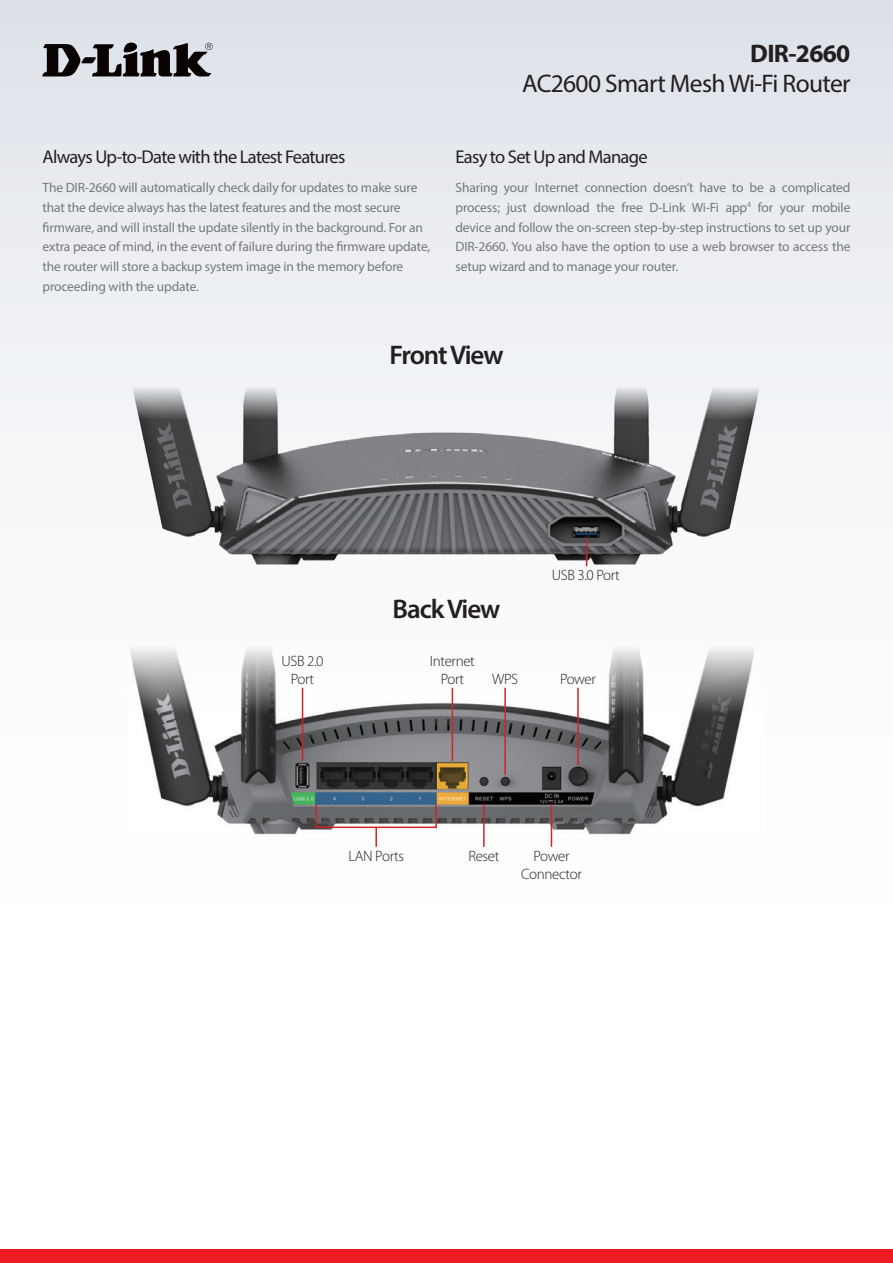
<style>
.page{position:relative;width:893px;height:1263px;background:#fff}
.page>*{position:absolute;margin:0;border:0;box-sizing:border-box;transform-origin:0 0}
.Image_Title{font:600 27px "Myriad Pro";letter-spacing:-.04em;color:#231f20}
.t1{font:25.5px "Myriad Pro";letter-spacing:-.025em;color:#231f20}
.t2{font:700 25.5px "Myriad Pro";letter-spacing:-.025em;color:#231f20}
.Description_Topic{font:18.6px "Myriad Pro";letter-spacing:-.04em;color:#231f20}
.Image_Caption{font:300 15px/18px "Myriad Pro";letter-spacing:-.025em;color:#231f20;text-align:center}
.Description_Topic-2{font:13.5px/20px "Myriad Pro";letter-spacing:-.01em;color:#74787d}
.Description_Text{font:13.5px/20px "Myriad Pro";letter-spacing:-.01em;color:#74787d;text-align:justify}
</style>
<div class="page">
<div style="left:0;top:1249px;width:893px;height:14px;background:#ee1d23"></div>
<div style="left:0;top:0;width:893px;height:1099px;background:linear-gradient(to bottom,#e3e6ec,#fff)"></div>
<svg style="left:42px;top:43px;width:171px;height:34px;background:#6b6a6d"></svg>
<img style="left:127px;top:639px;width:638px;height:196px">
<div style="left:315px;top:804px;width:122px;height:24px;border:2px solid #d1232a"></div>
<hr style="left:375px;top:827px;width:2px;height:20px;background:#d1232a">
<hr style="left:551px;top:804px;width:1px;height:43px;background:#d1232a">
<hr style="left:452px;top:688px;width:1px;height:73px;background:#d1232a">
<img style="left:127px;top:385px;width:638px;height:184px">
<svg style="left:586px;top:539px;width:1px;height:27px"></svg>
<hr style="left:302px;top:688px;width:1px;height:73px;background:#d1232a">
<hr style="left:483px;top:804px;width:2px;height:43px;background:#d1232a">
<hr style="left:504px;top:688px;width:2px;height:87px;background:#d1232a">
<hr style="left:577px;top:688px;width:2px;height:77px;background:#d1232a">
<p class="Description_Topic" style="left:43px;top:145px;width:304px">Always Up-to-Date with the Latest Features</p>
<p class="Description_Topic-2" style="left:43px;top:177px;width:389px">The DIR-2660 will automatically check daily for updates to make sure that the device always has the latest features and the most secure firmware, and will install the update silently in the background. For an extra peace of mind, in the event of failure during the firmware update, the router will store a backup system image in the memory before proceeding with the update.</p>
<h2 class="t2" style="left:750px;top:36px;width:102px">DIR-2660</h2>
<h2 class="t1" style="left:522px;top:67px;width:330px">AC2600 Smart Mesh Wi-Fi Router</h2>
<p class="Description_Topic" style="left:455px;top:145px;width:194px">Easy to Set Up and Manage</p>
<p class="Description_Text" style="left:455px;top:177px;width:396px">Sharing your Internet connection doesn’t have to be a complicated process; just download the free D-Link Wi-Fi app<sup>4</sup> for your mobile device and follow the on-screen step-by-step instructions to set up your DIR-2660. You also have the option to use a web browser to access the setup wizard and to manage your router.</p>
<p class="Image_Title" style="left:389px;top:338px;width:116px">Front View</p>
<p class="Image_Caption" style="left:282px;top:653px;width:44px">USB 2.0</p>
<p class="Image_Caption" style="left:291px;top:671px;width:25px">Port</p>
<p class="Image_Title" style="left:392px;top:591px;width:110px">Back View</p>
<p class="Image_Caption" style="left:430px;top:653px;width:47px">Internet<br>Port</p>
<p class="Image_Caption" style="left:492px;top:671px;width:28px">WPS</p>
<p class="Image_Caption" style="left:552px;top:566px;width:70px">USB 3.0 Port</p>
<p class="Image_Caption" style="left:560px;top:671px;width:37px">Power</p>
<p class="Image_Caption" style="left:348px;top:847px;width:57px">LAN Ports</p>
<p class="Image_Caption" style="left:468px;top:847px;width:32px">Reset</p>
<p class="Image_Caption" style="left:521px;top:847px;width:62px">Power<br>Connector</p>
</div>
